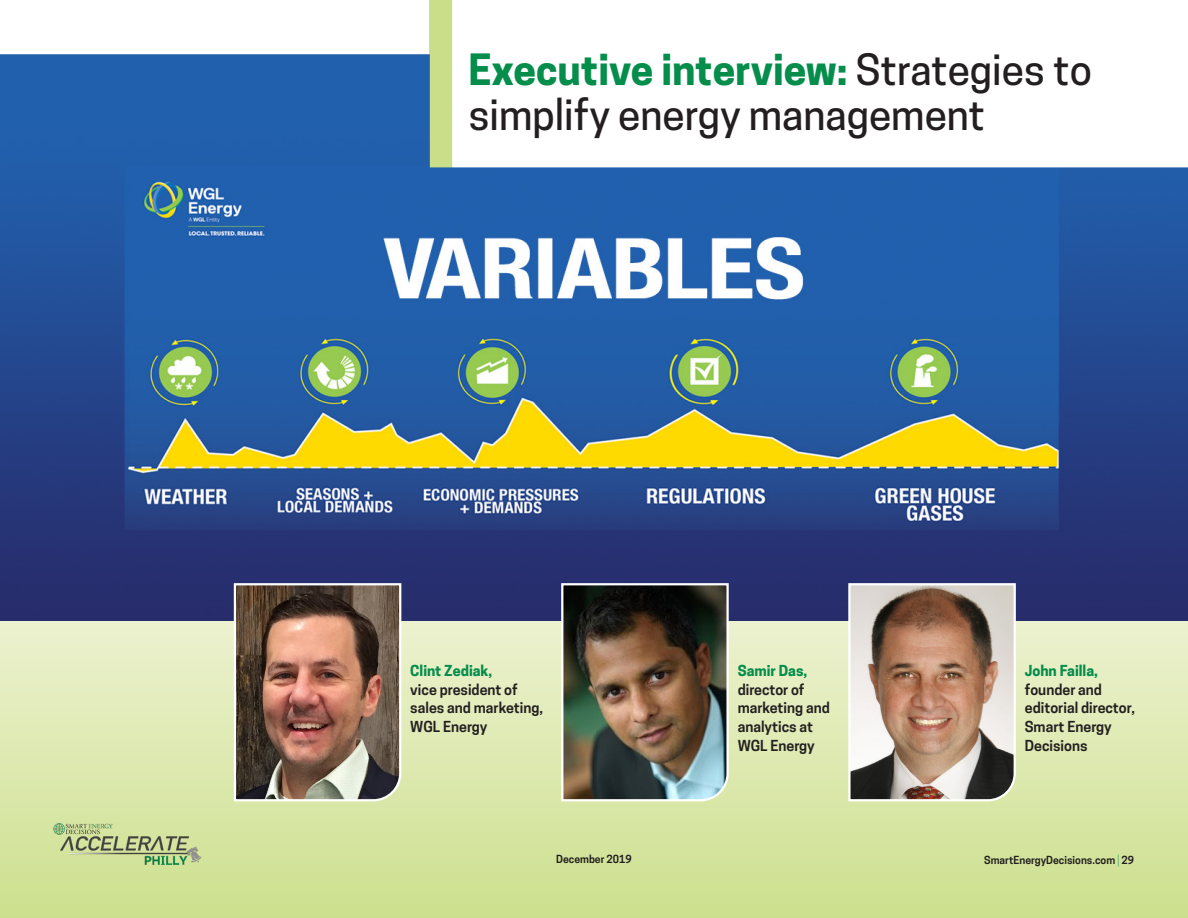
<style>
.page{position:relative;width:1188px;height:918px;background:#fff}
.page>*{position:absolute;margin:0;border:0;box-sizing:border-box;transform-origin:0 0}
.t1{font:500 40.5px/45px "Cooper Hewitt";color:#231f20}
.Head_Shot_Captions{font:600 14.25px/18.8px "Cooper Hewitt";color:#231f20}
.t2{font:600 10.5px "Cooper Hewitt";color:#231f20}
.s1{font-weight:700;color:#058d4b}
.s2{font-weight:300;font-size:12.6px;color:#058d4b}
</style>
<div class="page">
<div style="left:0;top:617px;width:1188px;height:301px;background:linear-gradient(to bottom,#edf2d0,#cce08e)"></div>
<svg style="left:429px;top:0;width:23px;height:54px"></svg>
<img style="left:53px;top:821px;width:151px;height:52px">
<img style="left:0;top:54px;width:1188px;height:567px">
<img style="left:233px;top:582px;width:169px;height:221px">
<img style="left:560px;top:582px;width:170px;height:221px">
<svg style="left:847px;top:582px;width:170px;height:221px;background:#ae9888"></svg>
<p class="t1" style="left:468px;top:48px;width:625px"><span class="s1">Executive interview:</span> Strategies to simplify energy management</p>
<p class="Head_Shot_Captions" style="left:410px;top:661px;width:134px"><span class="s1">Clint Zediak,<br></span>vice president of sales and marketing,<br>WGL Energy</p>
<p class="Head_Shot_Captions" style="left:738px;top:661px;width:94px"><span class="s1">Samir Das, </span>director of marketing and analytics at<br>WGL Energy</p>
<p class="Head_Shot_Captions" style="left:1025px;top:661px;width:112px"><span class="s1">John Failla, </span>founder and editorial director,<br>Smart Energy<br>Decisions</p>
<p class="t2" style="left:556px;top:853px;width:77px">December 2019</p>
<p class="t2" style="left:984px;top:854px;width:151px">SmartEnergyDecisions.com <span class="s2">|</span> 29</p>
</div>
